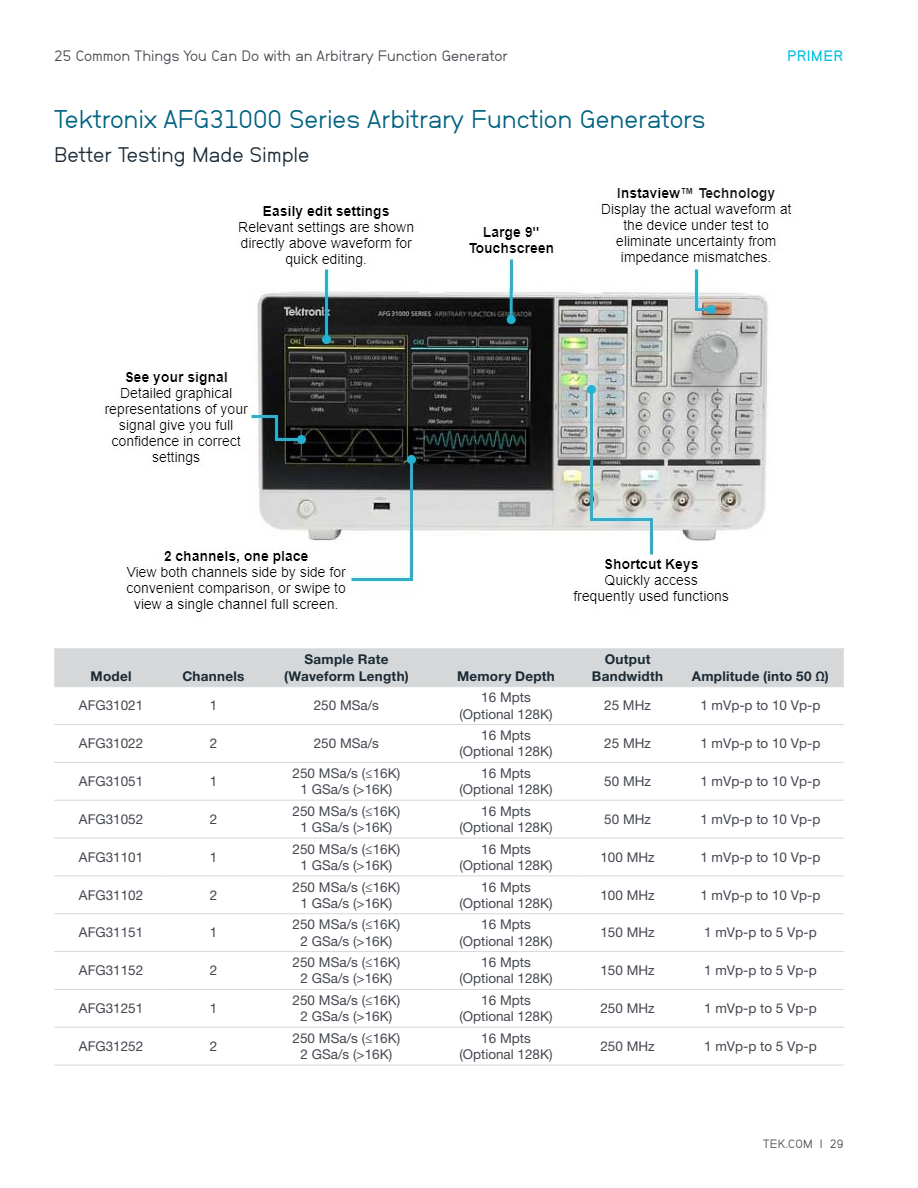
<style>
.page{position:relative;width:918px;height:1188px;background:#fff}
.page>*{position:absolute;margin:0;border:0;box-sizing:border-box;transform-origin:0 0}
.t1{font:25.5px "Neubau Grotesk Nor";color:#006281}
.t2{font:21px "Neubau Grotesk Nor";color:#1b2a35}
.t3{font:15px "Neubau Grotesk Nor";color:#43474f}
.t4{font:15px "Neubau Grotesk Hal";letter-spacing:.02em;color:#00bfdf}
.t5{font:13.5px/16.2px "Helvetica Neue LT Std";color:#43474f;text-align:center}
.t6{font:700 13.5px/16.2px "Helvetica Neue LT Std";letter-spacing:.02em;color:#1b2a35;text-align:center}
.t7{font:12px "Neubau Grotesk Nor";letter-spacing:.02em;color:#43474f}
</style>
<div class="page">
<img style="left:104px;top:188px;width:691px;height:424px">
<div style="left:54px;top:649px;width:790px;height:37px;background:#d5d7d8"></div>
<hr style="left:54px;top:724px;width:114px;height:1px;background:#d5d7d8">
<hr style="left:168px;top:724px;width:91px;height:1px;background:#d5d7d8">
<hr style="left:259px;top:724px;width:175px;height:1px;background:#d5d7d8">
<hr style="left:434px;top:724px;width:144px;height:1px;background:#d5d7d8">
<hr style="left:578px;top:724px;width:99px;height:1px;background:#d5d7d8">
<hr style="left:677px;top:724px;width:167px;height:1px;background:#d5d7d8">
<hr style="left:54px;top:762px;width:114px;height:1px;background:#d5d7d8">
<hr style="left:168px;top:762px;width:91px;height:1px;background:#d5d7d8">
<hr style="left:259px;top:762px;width:175px;height:1px;background:#d5d7d8">
<hr style="left:434px;top:762px;width:144px;height:1px;background:#d5d7d8">
<hr style="left:578px;top:762px;width:99px;height:1px;background:#d5d7d8">
<hr style="left:677px;top:762px;width:167px;height:1px;background:#d5d7d8">
<hr style="left:54px;top:800px;width:114px;height:1px;background:#d5d7d8">
<hr style="left:168px;top:800px;width:91px;height:1px;background:#d5d7d8">
<hr style="left:259px;top:800px;width:175px;height:1px;background:#d5d7d8">
<hr style="left:434px;top:800px;width:144px;height:1px;background:#d5d7d8">
<hr style="left:578px;top:800px;width:99px;height:1px;background:#d5d7d8">
<hr style="left:677px;top:800px;width:167px;height:1px;background:#d5d7d8">
<hr style="left:54px;top:838px;width:114px;height:1px;background:#d5d7d8">
<hr style="left:168px;top:838px;width:91px;height:1px;background:#d5d7d8">
<hr style="left:259px;top:838px;width:175px;height:1px;background:#d5d7d8">
<hr style="left:434px;top:838px;width:144px;height:1px;background:#d5d7d8">
<hr style="left:578px;top:838px;width:99px;height:1px;background:#d5d7d8">
<hr style="left:677px;top:838px;width:167px;height:1px;background:#d5d7d8">
<hr style="left:54px;top:876px;width:114px;height:1px;background:#d5d7d8">
<hr style="left:168px;top:876px;width:91px;height:1px;background:#d5d7d8">
<hr style="left:259px;top:876px;width:175px;height:1px;background:#d5d7d8">
<hr style="left:434px;top:876px;width:144px;height:1px;background:#d5d7d8">
<hr style="left:578px;top:876px;width:99px;height:1px;background:#d5d7d8">
<hr style="left:677px;top:876px;width:167px;height:1px;background:#d5d7d8">
<hr style="left:54px;top:913px;width:114px;height:1px;background:#d5d7d8">
<hr style="left:168px;top:913px;width:91px;height:1px;background:#d5d7d8">
<hr style="left:259px;top:913px;width:175px;height:1px;background:#d5d7d8">
<hr style="left:434px;top:913px;width:144px;height:1px;background:#d5d7d8">
<hr style="left:578px;top:913px;width:99px;height:1px;background:#d5d7d8">
<hr style="left:677px;top:913px;width:167px;height:1px;background:#d5d7d8">
<hr style="left:54px;top:951px;width:114px;height:1px;background:#d5d7d8">
<hr style="left:168px;top:951px;width:91px;height:1px;background:#d5d7d8">
<hr style="left:259px;top:951px;width:175px;height:1px;background:#d5d7d8">
<hr style="left:434px;top:951px;width:144px;height:1px;background:#d5d7d8">
<hr style="left:578px;top:951px;width:99px;height:1px;background:#d5d7d8">
<hr style="left:677px;top:951px;width:167px;height:1px;background:#d5d7d8">
<hr style="left:54px;top:989px;width:114px;height:1px;background:#d5d7d8">
<hr style="left:168px;top:989px;width:91px;height:1px;background:#d5d7d8">
<hr style="left:259px;top:989px;width:175px;height:1px;background:#d5d7d8">
<hr style="left:434px;top:989px;width:144px;height:1px;background:#d5d7d8">
<hr style="left:578px;top:989px;width:99px;height:1px;background:#d5d7d8">
<hr style="left:677px;top:989px;width:167px;height:1px;background:#d5d7d8">
<hr style="left:54px;top:1027px;width:114px;height:1px;background:#d5d7d8">
<hr style="left:168px;top:1027px;width:91px;height:1px;background:#d5d7d8">
<hr style="left:259px;top:1027px;width:175px;height:1px;background:#d5d7d8">
<hr style="left:434px;top:1027px;width:144px;height:1px;background:#d5d7d8">
<hr style="left:578px;top:1027px;width:99px;height:1px;background:#d5d7d8">
<hr style="left:677px;top:1027px;width:167px;height:1px;background:#d5d7d8">
<hr style="left:54px;top:1065px;width:114px;height:1px;background:#d5d7d8">
<hr style="left:168px;top:1065px;width:91px;height:1px;background:#d5d7d8">
<hr style="left:259px;top:1065px;width:175px;height:1px;background:#d5d7d8">
<hr style="left:434px;top:1065px;width:144px;height:1px;background:#d5d7d8">
<hr style="left:578px;top:1065px;width:99px;height:1px;background:#d5d7d8">
<hr style="left:677px;top:1065px;width:167px;height:1px;background:#d5d7d8">
<hr style="left:54px;top:648px;width:114px;height:1px;background:#d5d7d8">
<hr style="left:168px;top:648px;width:91px;height:1px;background:#d5d7d8">
<hr style="left:259px;top:648px;width:175px;height:1px;background:#d5d7d8">
<hr style="left:434px;top:648px;width:144px;height:1px;background:#d5d7d8">
<hr style="left:578px;top:648px;width:99px;height:1px;background:#d5d7d8">
<hr style="left:677px;top:648px;width:168px;height:1px;background:#d5d7d8">
<hr style="left:54px;top:686px;width:114px;height:1px;background:#d5d7d8">
<hr style="left:168px;top:686px;width:91px;height:1px;background:#d5d7d8">
<hr style="left:259px;top:686px;width:175px;height:1px;background:#d5d7d8">
<hr style="left:434px;top:686px;width:144px;height:1px;background:#d5d7d8">
<hr style="left:578px;top:686px;width:99px;height:1px;background:#d5d7d8">
<hr style="left:677px;top:686px;width:168px;height:1px;background:#d5d7d8">
<p class="t3" style="left:54px;top:47px;width:455px">25 Common Things You Can Do with an Arbitrary Function Generator</p>
<p class="t4" style="left:787px;top:46px;width:58px">PRIMER</p>
<h1 class="t1" style="left:54px;top:104px;width:653px">Tektronix AFG31000 Series Arbitrary Function Generators</h1>
<h2 class="t2" style="left:54px;top:142px;width:257px">Better Testing Made Simple</h2>
<p class="t6" style="left:91px;top:667px;width:42px">Model</p>
<p class="t6" style="left:182px;top:667px;width:64px">Channels</p>
<p class="t6" style="left:284px;top:651px;width:126px">Sample Rate (Waveform Length)</p>
<p class="t6" style="left:457px;top:667px;width:99px">Memory Depth</p>
<p class="t6" style="left:592px;top:651px;width:73px">Output<br>Bandwidth</p>
<p class="t6" style="left:692px;top:667px;width:139px">Amplitude (into 50 Ω)</p>
<p class="t5" style="left:79px;top:697px;width:66px">AFG31021</p>
<p class="t5" style="left:210px;top:697px;width:9px">1</p>
<p class="t5" style="left:314px;top:697px;width:67px">250 MSa/s</p>
<p class="t5" style="left:459px;top:689px;width:95px">16 Mpts (Optional 128K)</p>
<p class="t5" style="left:604px;top:697px;width:48px">25 MHz</p>
<p class="t5" style="left:700px;top:697px;width:122px">1 mVp-p to 10 Vp-p</p>
<p class="t5" style="left:79px;top:735px;width:66px">AFG31022</p>
<p class="t5" style="left:210px;top:735px;width:9px">2</p>
<p class="t5" style="left:314px;top:735px;width:67px">250 MSa/s</p>
<p class="t5" style="left:459px;top:727px;width:95px">16 Mpts (Optional 128K)</p>
<p class="t5" style="left:604px;top:735px;width:48px">25 MHz</p>
<p class="t5" style="left:700px;top:735px;width:122px">1 mVp-p to 10 Vp-p</p>
<p class="t5" style="left:79px;top:773px;width:66px">AFG31051</p>
<p class="t5" style="left:210px;top:773px;width:9px">1</p>
<p class="t5" style="left:293px;top:765px;width:109px">250 MSa/s (≤16K)<br>1 GSa/s (&gt;16K)</p>
<p class="t5" style="left:459px;top:765px;width:95px">16 Mpts (Optional 128K)</p>
<p class="t5" style="left:604px;top:773px;width:48px">50 MHz</p>
<p class="t5" style="left:700px;top:773px;width:122px">1 mVp-p to 10 Vp-p</p>
<p class="t5" style="left:79px;top:811px;width:66px">AFG31052</p>
<p class="t5" style="left:210px;top:811px;width:9px">2</p>
<p class="t5" style="left:293px;top:803px;width:109px">250 MSa/s (≤16K)<br>1 GSa/s (&gt;16K)</p>
<p class="t5" style="left:459px;top:803px;width:95px">16 Mpts (Optional 128K)</p>
<p class="t5" style="left:604px;top:811px;width:48px">50 MHz</p>
<p class="t5" style="left:700px;top:811px;width:122px">1 mVp-p to 10 Vp-p</p>
<p class="t5" style="left:79px;top:849px;width:66px">AFG31101</p>
<p class="t5" style="left:210px;top:849px;width:9px">1</p>
<p class="t5" style="left:293px;top:841px;width:109px">250 MSa/s (≤16K)<br>1 GSa/s (&gt;16K)</p>
<p class="t5" style="left:459px;top:841px;width:95px">16 Mpts (Optional 128K)</p>
<p class="t5" style="left:600px;top:849px;width:56px">100 MHz</p>
<p class="t5" style="left:700px;top:849px;width:122px">1 mVp-p to 10 Vp-p</p>
<p class="t5" style="left:79px;top:887px;width:66px">AFG31102</p>
<p class="t5" style="left:210px;top:887px;width:9px">2</p>
<p class="t5" style="left:293px;top:878px;width:109px">250 MSa/s (≤16K)<br>1 GSa/s (&gt;16K)</p>
<p class="t5" style="left:459px;top:878px;width:95px">16 Mpts (Optional 128K)</p>
<p class="t5" style="left:600px;top:887px;width:56px">100 MHz</p>
<p class="t5" style="left:700px;top:887px;width:122px">1 mVp-p to 10 Vp-p</p>
<p class="t5" style="left:79px;top:924px;width:66px">AFG31151</p>
<p class="t5" style="left:210px;top:924px;width:9px">1</p>
<p class="t5" style="left:293px;top:916px;width:109px">250 MSa/s (≤16K)<br>2 GSa/s (&gt;16K)</p>
<p class="t5" style="left:459px;top:916px;width:95px">16 Mpts (Optional 128K)</p>
<p class="t5" style="left:600px;top:924px;width:56px">150 MHz</p>
<p class="t5" style="left:704px;top:924px;width:114px">1 mVp-p to 5 Vp-p</p>
<p class="t5" style="left:79px;top:962px;width:66px">AFG31152</p>
<p class="t5" style="left:210px;top:962px;width:9px">2</p>
<p class="t5" style="left:293px;top:954px;width:109px">250 MSa/s (≤16K)<br>2 GSa/s (&gt;16K)</p>
<p class="t5" style="left:459px;top:954px;width:95px">16 Mpts (Optional 128K)</p>
<p class="t5" style="left:600px;top:962px;width:56px">150 MHz</p>
<p class="t5" style="left:704px;top:962px;width:114px">1 mVp-p to 5 Vp-p</p>
<p class="t5" style="left:79px;top:1000px;width:66px">AFG31251</p>
<p class="t5" style="left:210px;top:1000px;width:9px">1</p>
<p class="t5" style="left:293px;top:992px;width:109px">250 MSa/s (≤16K)<br>2 GSa/s (&gt;16K)</p>
<p class="t5" style="left:459px;top:992px;width:95px">16 Mpts (Optional 128K)</p>
<p class="t5" style="left:600px;top:1000px;width:56px">250 MHz</p>
<p class="t5" style="left:704px;top:1000px;width:114px">1 mVp-p to 5 Vp-p</p>
<p class="t5" style="left:79px;top:1038px;width:66px">AFG31252</p>
<p class="t5" style="left:210px;top:1038px;width:9px">2</p>
<p class="t5" style="left:293px;top:1030px;width:109px">250 MSa/s (≤16K)<br>2 GSa/s (&gt;16K)</p>
<p class="t5" style="left:459px;top:1030px;width:95px">16 Mpts (Optional 128K)</p>
<p class="t5" style="left:600px;top:1038px;width:56px">250 MHz</p>
<p class="t5" style="left:704px;top:1038px;width:114px">1 mVp-p to 5 Vp-p</p>
<p class="t7" style="left:763px;top:1137px;width:82px">TEK.COM | 29</p>
</div>
